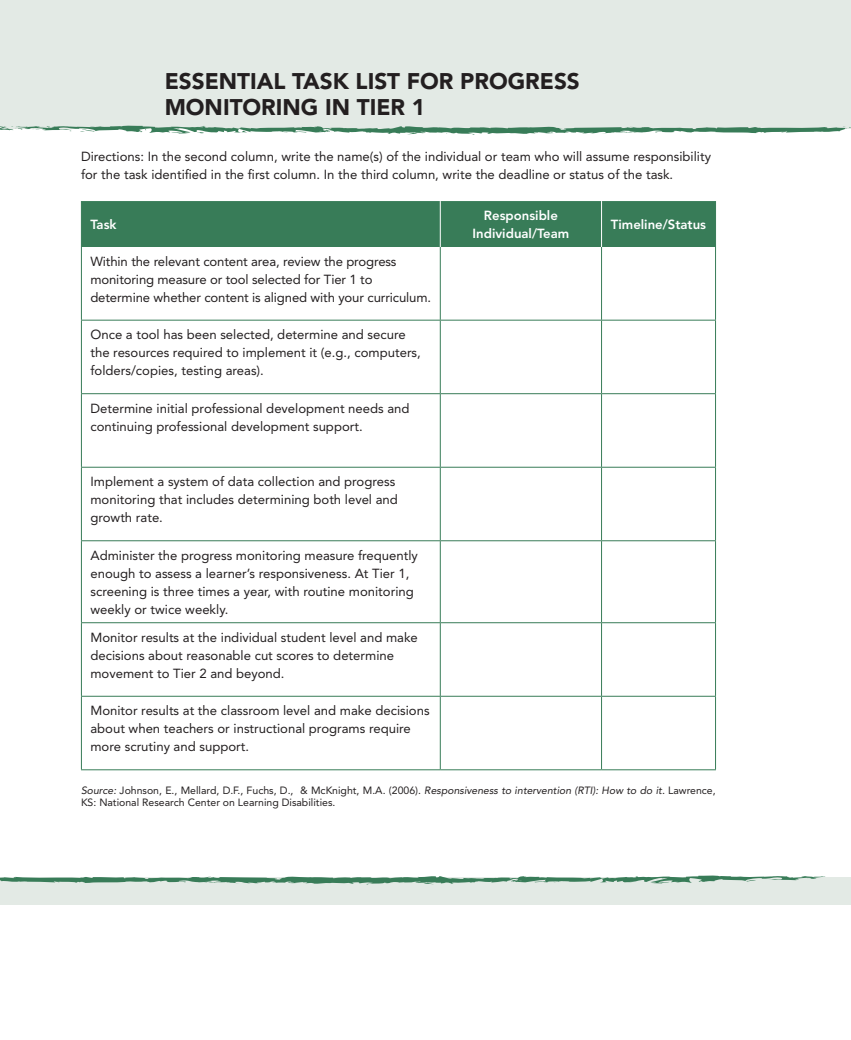
<style>
.page{position:relative;width:851px;height:1040px;background:#fff}
.page>*{position:absolute;margin:0;border:0;box-sizing:border-box;transform-origin:0 0}
.FN{font:900 22.5px/25.5px "Avenir LT Std";color:#231f20}
.TT{font:13.2px/18px "Avenir LT Std";color:#231f20}
.FTEXT{font:13.2px/18px "Avenir LT Std";color:#231f20}
.TCH{font:800 13.2px/18px "Avenir LT Std";color:#fff;text-align:center}
.FN-2{font:10.5px/11.9px "Avenir LT Std";color:#231f20}
.s1{font-style:italic}
</style>
<div class="page">
<div style="left:0;top:0;width:850px;height:129px;background:#e3eae5"></div>
<svg style="left:0;top:125px;width:850px;height:10px"></svg>
<div style="left:82px;top:201px;width:633px;height:46px;background:#387c58"></div>
<hr style="left:81px;top:201px;width:1px;height:46px;background:#387c58">
<hr style="left:715px;top:201px;width:1px;height:46px;background:#387c58">
<hr style="left:81px;top:247px;width:1px;height:73px;background:#387c58">
<hr style="left:440px;top:247px;width:1px;height:73px;background:#387c58">
<hr style="left:601px;top:247px;width:1px;height:73px;background:#387c58">
<hr style="left:715px;top:247px;width:1px;height:73px;background:#387c58">
<hr style="left:81px;top:320px;width:359px;height:1px;background:#387c58">
<hr style="left:81px;top:320px;width:1px;height:73px;background:#387c58">
<hr style="left:440px;top:320px;width:161px;height:1px;background:#387c58">
<hr style="left:440px;top:320px;width:1px;height:73px;background:#387c58">
<hr style="left:601px;top:320px;width:114px;height:1px;background:#387c58">
<hr style="left:601px;top:320px;width:1px;height:73px;background:#387c58">
<hr style="left:715px;top:320px;width:1px;height:73px;background:#387c58">
<hr style="left:81px;top:393px;width:359px;height:1px;background:#387c58">
<hr style="left:81px;top:394px;width:1px;height:73px;background:#387c58">
<hr style="left:440px;top:393px;width:161px;height:1px;background:#387c58">
<hr style="left:440px;top:394px;width:1px;height:73px;background:#387c58">
<hr style="left:601px;top:393px;width:114px;height:1px;background:#387c58">
<hr style="left:601px;top:394px;width:1px;height:73px;background:#387c58">
<hr style="left:715px;top:394px;width:1px;height:73px;background:#387c58">
<hr style="left:81px;top:467px;width:359px;height:1px;background:#387c58">
<hr style="left:81px;top:467px;width:1px;height:73px;background:#387c58">
<hr style="left:440px;top:467px;width:161px;height:1px;background:#387c58">
<hr style="left:440px;top:467px;width:1px;height:73px;background:#387c58">
<hr style="left:601px;top:467px;width:114px;height:1px;background:#387c58">
<hr style="left:601px;top:467px;width:1px;height:73px;background:#387c58">
<hr style="left:715px;top:467px;width:1px;height:73px;background:#387c58">
<hr style="left:81px;top:540px;width:359px;height:1px;background:#387c58">
<hr style="left:81px;top:541px;width:1px;height:81px;background:#387c58">
<hr style="left:440px;top:540px;width:161px;height:1px;background:#387c58">
<hr style="left:440px;top:541px;width:1px;height:81px;background:#387c58">
<hr style="left:601px;top:540px;width:114px;height:1px;background:#387c58">
<hr style="left:601px;top:541px;width:1px;height:81px;background:#387c58">
<hr style="left:715px;top:541px;width:1px;height:81px;background:#387c58">
<hr style="left:81px;top:622px;width:359px;height:1px;background:#387c58">
<hr style="left:81px;top:623px;width:1px;height:73px;background:#387c58">
<hr style="left:440px;top:622px;width:161px;height:1px;background:#387c58">
<hr style="left:440px;top:623px;width:1px;height:73px;background:#387c58">
<hr style="left:601px;top:622px;width:114px;height:1px;background:#387c58">
<hr style="left:601px;top:623px;width:1px;height:73px;background:#387c58">
<hr style="left:715px;top:623px;width:1px;height:73px;background:#387c58">
<hr style="left:81px;top:696px;width:359px;height:1px;background:#387c58">
<hr style="left:81px;top:696px;width:1px;height:73px;background:#387c58">
<hr style="left:440px;top:696px;width:161px;height:1px;background:#387c58">
<hr style="left:440px;top:696px;width:1px;height:73px;background:#387c58">
<hr style="left:601px;top:696px;width:114px;height:1px;background:#387c58">
<hr style="left:601px;top:696px;width:1px;height:73px;background:#387c58">
<hr style="left:715px;top:696px;width:1px;height:73px;background:#387c58">
<hr style="left:81px;top:769px;width:359px;height:1px;background:#387c58">
<hr style="left:440px;top:769px;width:161px;height:1px;background:#387c58">
<hr style="left:601px;top:769px;width:114px;height:1px;background:#387c58">
<hr style="left:440px;top:201px;width:1px;height:46px;background:#fff">
<hr style="left:601px;top:201px;width:1px;height:46px;background:#fff">
<div style="left:0;top:878px;width:850px;height:27px;background:#e3eae5"></div>
<svg style="left:0;top:875px;width:825px;height:9px"></svg>
<p class="FN" style="left:165px;top:68px;width:416px">ESSENTIAL TASK LIST FOR PROGRESS<br>MONITORING IN TIER 1</p>
<p class="FTEXT" style="left:81px;top:148px;width:631px">Directions: In the second column, write the name(s) of the individual or team who will assume responsibility for the task identified in the first column. In the third column, write the deadline or status of the task.</p>
<p class="TCH" style="left:90px;top:215px;width:28px">Task</p>
<p class="TCH" style="left:472px;top:206px;width:98px">Responsible<br>Individual/Team</p>
<p class="TCH" style="left:611px;top:215px;width:97px">Timeline/Status</p>
<p class="TT" style="left:90px;top:252px;width:342px">Within the relevant content area, review the progress monitoring measure or tool selected for Tier 1 to determine whether content is aligned with your curriculum.</p>
<p class="TT" style="left:90px;top:325px;width:332px">Once a tool has been selected, determine and secure the resources required to implement it (e.g., computers, folders/copies, testing areas).</p>
<p class="TT" style="left:90px;top:399px;width:321px">Determine initial professional development needs and continuing professional development support.</p>
<p class="TT" style="left:90px;top:472px;width:309px">Implement a system of data collection and progress monitoring that includes determining both level and growth rate.</p>
<p class="TT" style="left:90px;top:546px;width:329px">Administer the progress monitoring measure frequently enough to assess a learner’s responsiveness. At Tier 1, screening is three times a year, with routine monitoring weekly or twice weekly.</p>
<p class="TT" style="left:90px;top:628px;width:329px">Monitor results at the individual student level and make decisions about reasonable cut scores to determine movement to Tier 2 and beyond.</p>
<p class="TT" style="left:90px;top:701px;width:341px">Monitor results at the classroom level and make decisions about when teachers or instructional programs require more scrutiny and support.</p>
<p class="FN-2" style="left:81px;top:784px;width:636px"><span class="s1">Source:</span> Johnson, E., Mellard, D.F., Fuchs, D., &amp; McKnight, M.A. (2006). <span class="s1">Responsiveness to intervention (RTI): How to do it.</span> Lawrence,<br>KS: National Research Center on Learning Disabilities.</p>
</div>
